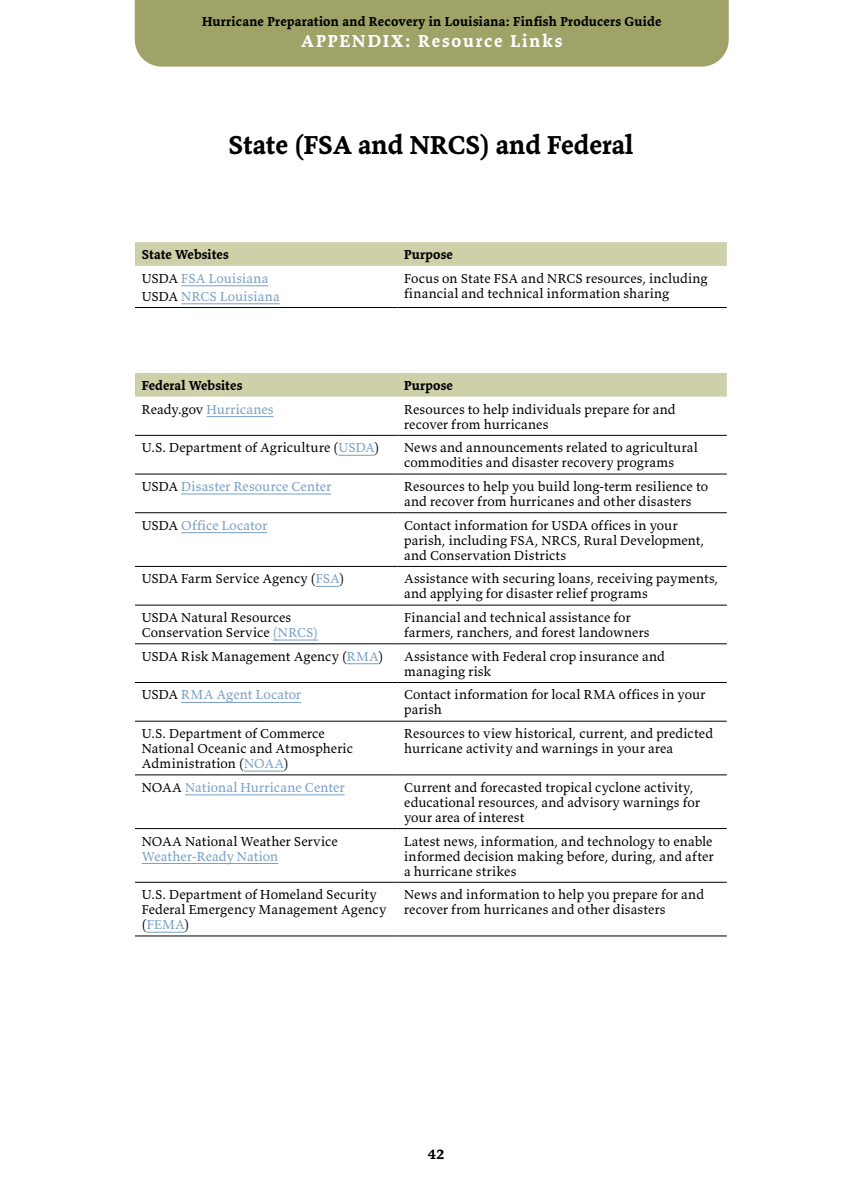
<style>
.page{position:relative;width:864px;height:1188px;background:#fff}
.page>*{position:absolute;margin:0;border:0;box-sizing:border-box;transform-origin:0 0}
.t1{font:700 27px "Valkyrie T3";color:#000}
.t2{font:700 18px "Valkyrie T3";letter-spacing:.105em;color:#fff}
.t3{font:700 15px "Valkyrie T3";color:#000}
.t4{font:13.5px/15px "Valkyrie T3";letter-spacing:.01em;color:#000}
.t5{font:13.5px/18px "Valkyrie T3";letter-spacing:.005em;color:#799fc4}
.t6{font:700 13.5px "Valkyrie T3";letter-spacing:.015em;color:#000}
.s1{color:#000}
.s2{color:#799fc4}
</style>
<div class="page">
<div style="left:135px;top:0;width:594px;height:67px;background:#9fa368"></div>
<svg style="left:135px;top:242px;width:592px;height:24px;background:#ced0ab"></svg>
<hr style="left:397px;top:307px;width:330px;height:1px;background:#000">
<hr style="left:135px;top:307px;width:262px;height:1px;background:#000">
<hr style="left:181px;top:286px;width:87px;height:1px;background:#799fc4">
<hr style="left:181px;top:304px;width:99px;height:1px;background:#799fc4">
<div style="left:135px;top:373px;width:592px;height:24px;background:#ced0aa"></div>
<hr style="left:135px;top:435px;width:262px;height:1px;background:#000">
<hr style="left:397px;top:435px;width:330px;height:1px;background:#000">
<hr style="left:135px;top:474px;width:262px;height:1px;background:#000">
<hr style="left:397px;top:474px;width:330px;height:1px;background:#000">
<hr style="left:135px;top:512px;width:262px;height:1px;background:#000">
<hr style="left:397px;top:512px;width:330px;height:1px;background:#000">
<hr style="left:135px;top:566px;width:262px;height:1px;background:#000">
<hr style="left:397px;top:566px;width:330px;height:1px;background:#000">
<hr style="left:135px;top:605px;width:262px;height:1px;background:#000">
<hr style="left:135px;top:644px;width:262px;height:1px;background:#000">
<hr style="left:397px;top:644px;width:330px;height:1px;background:#000">
<hr style="left:135px;top:682px;width:262px;height:1px;background:#000">
<hr style="left:397px;top:682px;width:330px;height:1px;background:#000">
<hr style="left:135px;top:721px;width:262px;height:1px;background:#000">
<hr style="left:397px;top:721px;width:330px;height:1px;background:#000">
<hr style="left:135px;top:775px;width:262px;height:1px;background:#000">
<hr style="left:397px;top:775px;width:330px;height:1px;background:#000">
<hr style="left:135px;top:828px;width:262px;height:1px;background:#000">
<hr style="left:397px;top:828px;width:330px;height:1px;background:#000">
<hr style="left:135px;top:882px;width:262px;height:1px;background:#000">
<hr style="left:397px;top:882px;width:330px;height:1px;background:#000">
<hr style="left:135px;top:936px;width:262px;height:1px;background:#000">
<hr style="left:397px;top:936px;width:330px;height:1px;background:#000">
<hr style="left:397px;top:605px;width:330px;height:1px;background:#000">
<hr style="left:207px;top:416px;width:67px;height:1px;background:#799fc4">
<hr style="left:339px;top:455px;width:36px;height:1px;background:#799fc4">
<hr style="left:181px;top:494px;width:150px;height:1px;background:#799fc4">
<hr style="left:181px;top:532px;width:86px;height:1px;background:#799fc4">
<svg style="left:316px;top:586px;width:24px;height:1px"></svg>
<hr style="left:273px;top:640px;width:45px;height:1px;background:#799fc4">
<hr style="left:347px;top:664px;width:32px;height:1px;background:#799fc4">
<hr style="left:181px;top:702px;width:120px;height:1px;background:#799fc4">
<hr style="left:244px;top:771px;width:40px;height:1px;background:#799fc4">
<hr style="left:185px;top:795px;width:160px;height:1px;background:#799fc4">
<hr style="left:142px;top:863px;width:136px;height:1px;background:#799fc4">
<hr style="left:147px;top:932px;width:38px;height:1px;background:#799fc4">
<p class="t6" style="left:202px;top:13px;width:461px">Hurricane Preparation and Recovery in Louisiana: Finfish Producers Guide</p>
<h2 class="t2" style="left:301px;top:30px;width:263px">APPENDIX: Resource Links</h2>
<h1 class="t1" style="left:228px;top:128px;width:406px">State (FSA and NRCS) and Federal</h1>
<p class="t6" style="left:142px;top:246px;width:89px">State Websites</p>
<p class="t6" style="left:404px;top:246px;width:50px">Purpose</p>
<p class="t5" style="left:142px;top:269px;width:139px"><span class="s1">USDA</span> FSA Louisiana<br><span class="s1">USDA</span> NRCS Louisiana</p>
<p class="t4" style="left:404px;top:270px;width:305px">Focus on State FSA and NRCS resources, including financial and technical information sharing</p>
<p class="t6" style="left:142px;top:377px;width:102px">Federal Websites</p>
<p class="t6" style="left:404px;top:377px;width:50px">Purpose</p>
<p class="t5" style="left:142px;top:400px;width:133px"><span class="s1">Ready.gov</span> Hurricanes</p>
<p class="t4" style="left:404px;top:401px;width:273px">Resources to help individuals prepare for and recover from hurricanes</p>
<p class="t4" style="left:142px;top:440px;width:239px">U.S. Department of Agriculture (<span class="s2">USDA</span>)</p>
<p class="t4" style="left:404px;top:440px;width:295px">News and announcements related to agricultural commodities and disaster recovery programs</p>
<p class="t5" style="left:142px;top:477px;width:191px"><span class="s1">USDA</span> Disaster Resource Center</p>
<p class="t4" style="left:404px;top:479px;width:306px">Resources to help you build long-term resilience to and recover from hurricanes and other disasters</p>
<p class="t5" style="left:142px;top:516px;width:127px"><span class="s1">USDA</span> Office Locator</p>
<p class="t4" style="left:404px;top:517px;width:302px">Contact information for USDA offices in your parish, including FSA, NRCS, Rural Development, and Conservation Districts</p>
<p class="t4" style="left:142px;top:571px;width:204px">USDA Farm Service Agency (<span class="s2">FSA</span>)</p>
<p class="t4" style="left:404px;top:571px;width:316px">Assistance with securing loans, receiving payments, and applying for disaster relief programs</p>
<p class="t4" style="left:142px;top:610px;width:178px">USDA Natural Resources<br>Conservation Service <span class="s2">(NRCS)</span></p>
<p class="t4" style="left:404px;top:610px;width:247px">Financial and technical assistance for farmers, ranchers, and forest landowners</p>
<p class="t4" style="left:142px;top:648px;width:243px">USDA Risk Management Agency (<span class="s2">RMA</span>)</p>
<p class="t4" style="left:404px;top:648px;width:262px">Assistance with Federal crop insurance and managing risk</p>
<p class="t5" style="left:142px;top:686px;width:161px"><span class="s1">USDA</span> RMA Agent Locator</p>
<p class="t4" style="left:404px;top:687px;width:303px">Contact information for local RMA offices in your parish</p>
<p class="t4" style="left:142px;top:726px;width:213px">U.S. Department of Commerce<br>National Oceanic and Atmospheric<br>Administration (<span class="s2">NOAA</span>)</p>
<p class="t4" style="left:404px;top:726px;width:310px">Resources to view historical, current, and predicted hurricane activity and warnings in your area</p>
<p class="t5" style="left:142px;top:778px;width:204px"><span class="s1">NOAA</span> National Hurricane Center</p>
<p class="t4" style="left:404px;top:779px;width:297px">Current and forecasted tropical cyclone activity, educational resources, and advisory warnings for your area of interest</p>
<p class="t4" style="left:142px;top:833px;width:198px">NOAA National Weather Service</p>
<p class="t5" style="left:142px;top:847px;width:138px">Weather-Ready Nation</p>
<p class="t4" style="left:404px;top:833px;width:311px;text-align:justify">Latest news, information, and technology to enable informed decision making before, during, and after a hurricane strikes</p>
<p class="t4" style="left:142px;top:887px;width:246px">U.S. Department of Homeland Security<br>Federal Emergency Management Agency (<span class="s2">FEMA</span>)</p>
<p class="t4" style="left:404px;top:887px;width:301px">News and information to help you prepare for and recover from hurricanes and other disasters</p>
<p class="t3" style="left:428px;top:1144px;width:18px">42</p>
</div>
